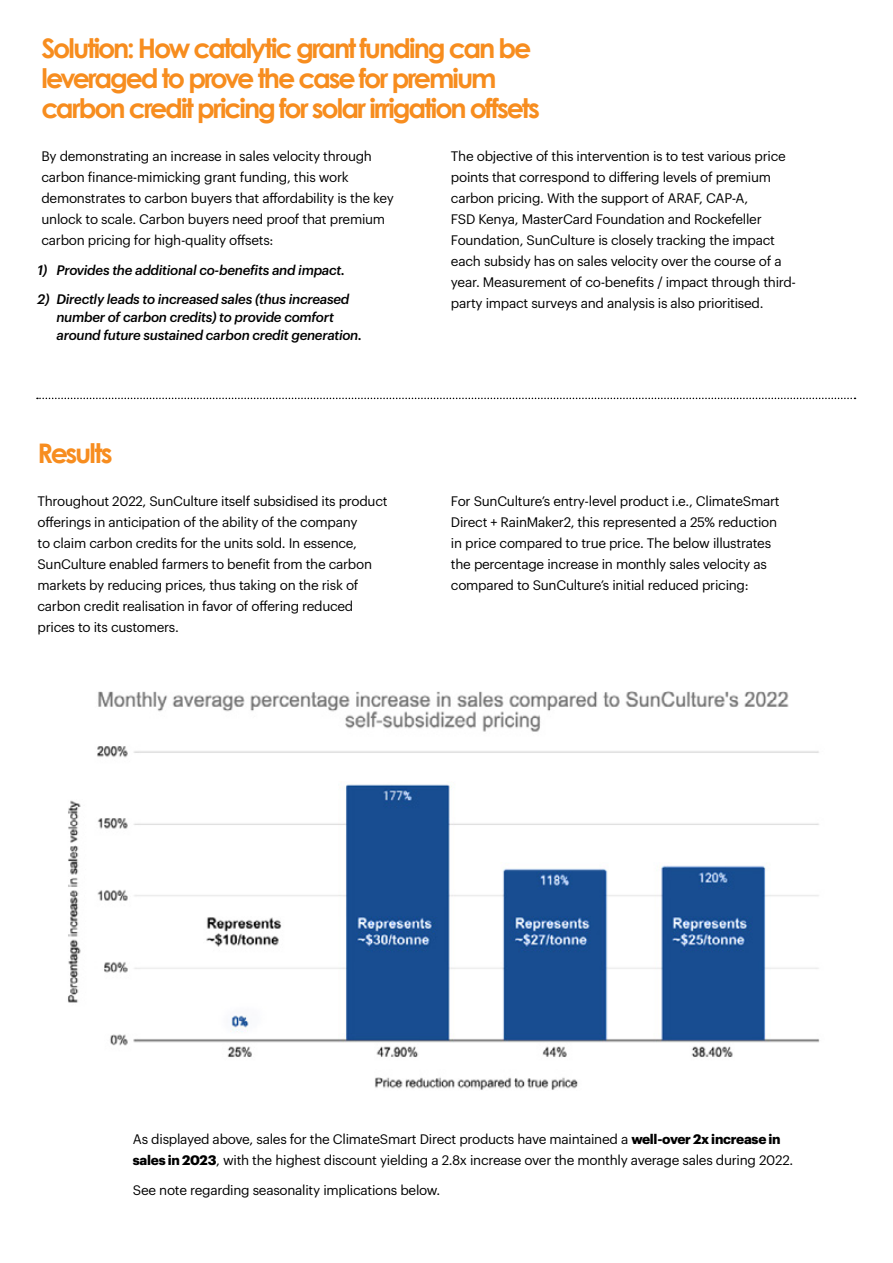
<style>
.page{position:relative;width:893px;height:1263px;background:#fff}
.page>*{position:absolute;margin:0;border:0;box-sizing:border-box;transform-origin:0 0}
.t1{font:700 27px/30px "Century Gothic";letter-spacing:-.075em;color:#f78d1f}
.t2{font:13.5px/21px "Graphik";letter-spacing:-.02em;color:#000}
.t3{font:italic 500 13.5px/28.3px "Graphik";letter-spacing:-.02em;color:#000}
.s1{font-weight:700}
</style>
<div class="page">
<img style="left:68px;top:691px;width:752px;height:399px">
<svg style="left:37px;top:398px;width:818px;height:1px"></svg>
<h1 class="t1" style="left:41px;top:32px;width:500px">Solution: How catalytic grant funding can be leveraged to prove the case for premium carbon credit pricing for solar irrigation offsets</h1>
<p class="t2" style="left:41px;top:145px;width:354px">By demonstrating an increase in sales velocity through carbon finance-mimicking grant funding, this work demonstrates to carbon buyers that affordability is the key unlock to scale. Carbon buyers need proof that premium carbon pricing for high-quality offsets:</p>
<p class="t3" style="left:56px;top:255px;width:294px;text-indent:-19px">1) Provides the additional co-benefits and impact.<br>Directly leads to increased sales (thus increased</p>
<p class="t3" style="left:56px;top:307px;width:307px;line-height:18px">number of carbon credits) to provide comfort around future sustained carbon credit generation.</p>
<p class="t3" style="left:38px;top:283px;width:14px">2)</p>
<h1 class="t1" style="left:37px;top:437px;width:77px">Results</h1>
<p class="t2" style="left:451px;top:145px;width:347px">The objective of this intervention is to test various price points that correspond to differing levels of premium carbon pricing. With the support of ARAF, CAP-A,<br>FSD Kenya, MasterCard Foundation and Rockefeller Foundation, SunCulture is closely tracking the impact each subsidy has on sales velocity over the course of a year. Measurement of co-benefits / impact through third&shy;party impact surveys and analysis is also prioritised.</p>
<p class="t2" style="left:38px;top:490px;width:352px">Throughout 2022, SunCulture itself subsidised its product offerings in anticipation of the ability of the company<br>to claim carbon credits for the units sold. In essence, SunCulture enabled farmers to benefit from the carbon markets by reducing prices, thus taking on the risk of carbon credit realisation in favor of offering reduced prices to its customers.</p>
<p class="t2" style="left:451px;top:490px;width:330px">For SunCulture’s entry-level product i.e., ClimateSmart Direct + RainMaker2, this represented a 25% reduction in price compared to true price. The below illustrates the percentage increase in monthly sales velocity as compared to SunCulture’s initial reduced pricing:</p>
<p class="t2" style="left:133px;top:1127px;width:662px">As displayed above, sales for the ClimateSmart Direct products have maintained a <span class="s1">well-over 2x increase in sales in 2023</span>, with the highest discount yielding a 2.8x increase over the monthly average sales during 2022.</p>
<p class="t2" style="left:133px;top:1178px;width:309px">See note regarding seasonality implications below.</p>
</div>
